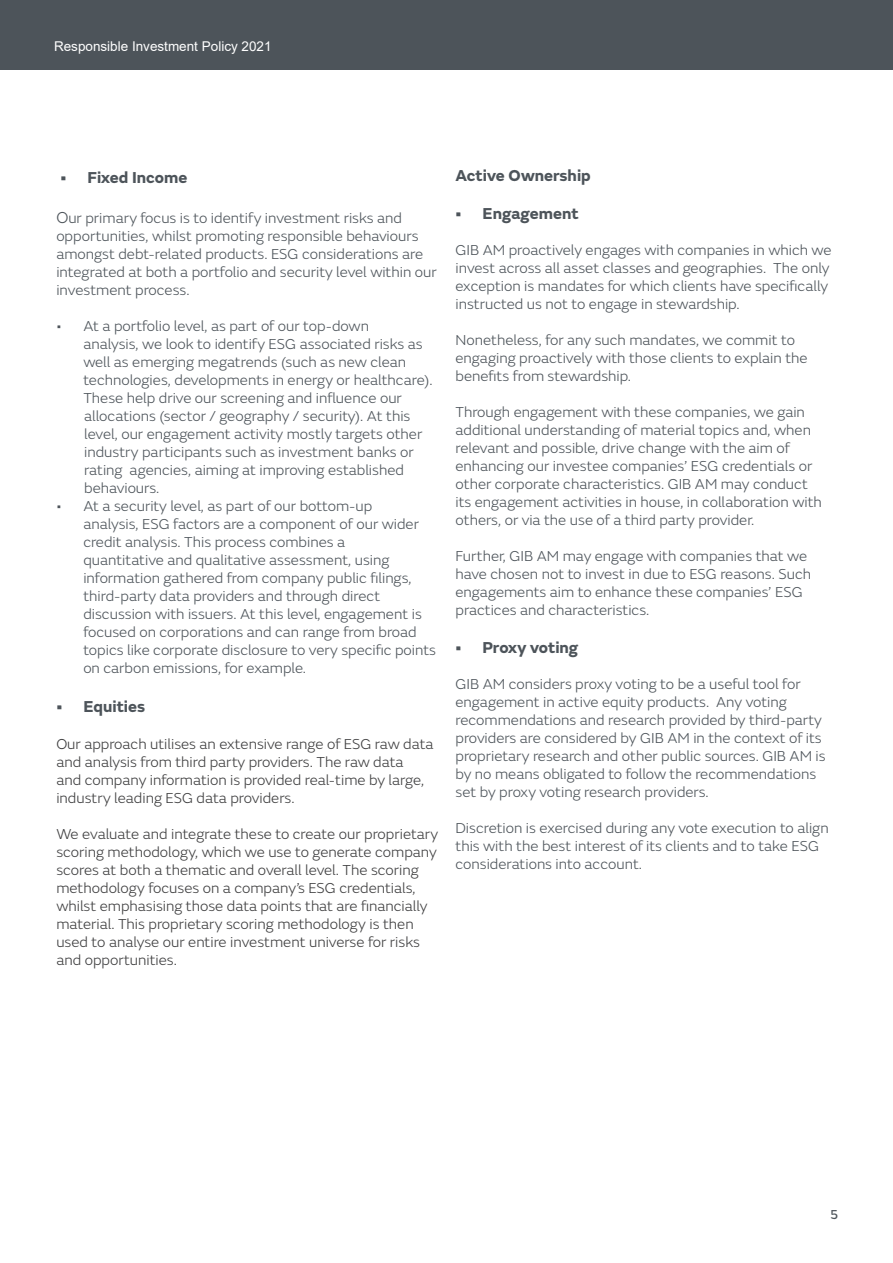
<style>
.page{position:relative;width:893px;height:1263px;background:#fff}
.page>*{position:absolute;margin:0;border:0;box-sizing:border-box;transform-origin:0 0}
.t1{font:700 16.5px "FS Emeric";color:#4d545a}
.t2{font:300 15px/18px "FS Emeric";color:#4d545a}
.t3{font:300 15px/18px "FS Emeric";color:#3e3e3f}
.t4{font:13.5px "Arial";color:#fff}
.t5{font:13.5px "FS Emeric Core";color:#4d545a}
.s1{font-size:16.5px}
</style>
<div class="page">
<div style="left:0;top:0;width:893px;height:70px;background:#4d545a"></div>
<p class="t4" style="left:54px;top:37px;width:219px">Responsible Investment Policy 2021</p>
<p class="t1" style="left:61px;top:165px;width:128px">• Fixed Income</p>
<p class="t2" style="left:56px;top:208px;width:382px"><span class="s1">O</span>ur primary focus is to identify investment risks and opportunities, whilst promoting responsible behaviours amongst debt-related products. ESG considerations are integrated at both a portfolio and security level within our investment process.</p>
<p class="t2" style="left:83px;top:316px;width:351px;text-indent:-27px">• At a portfolio level, as part of our top-down<br>analysis, we look to identify ESG associated risks as well as emerging megatrends (such as new clean technologies, developments in energy or healthcare).<br>These help drive our screening and influence our</p>
<p class="t2" style="left:84px;top:406px;width:328px">allocations (sector / geography / security). At this</p>
<p class="t2" style="left:84px;top:424px;width:340px">level, our engagement activity mostly targets other</p>
<p class="t2" style="left:84px;top:442px;width:331px">industry participants such as investment banks or</p>
<p class="t2" style="left:84px;top:460px;width:321px">rating agencies, aiming at improving established</p>
<p class="t2" style="left:84px;top:478px;width:77px">behaviours.</p>
<p class="t2" style="left:83px;top:496px;width:337px;text-indent:-27px">• At a security level, as part of our bottom-up analysis, ESG factors are a component of our wider credit analysis. This process combines a</p>
<p class="t2" style="left:83px;top:550px;width:330px">quantitative and qualitative assessment, using information gathered from company public filings, third-party data providers and through direct</p>
<p class="t2" style="left:83px;top:604px;width:354px">discussion with issuers. At this level, engagement is focused on corporations and can range from broad topics like corporate disclosure to very specific points on carbon emissions, for example.</p>
<p class="t1" style="left:56px;top:694px;width:90px">• Equities</p>
<p class="t3" style="left:56px;top:734px;width:379px">Our approach utilises an extensive range of ESG raw data and analysis from third party providers. The raw data<br>and company information is provided real-time by large, industry leading ESG data providers.</p>
<p class="t3" style="left:56px;top:824px;width:383px">We evaluate and integrate these to create our proprietary scoring methodology, which we use to generate company scores at both a thematic and overall level. The scoring methodology focuses on a company’s ESG credentials, whilst emphasising those data points that are financially material. This proprietary scoring methodology is then used to analyse our entire investment universe for risks and opportunities.</p>
<p class="t1" style="left:455px;top:163px;width:137px">Active Ownership</p>
<p class="t1" style="left:455px;top:201px;width:125px">• Engagement</p>
<p class="t2" style="left:455px;top:241px;width:377px">GIB AM proactively engages with companies in which we invest across all asset classes and geographies. The only exception is mandates for which clients have specifically instructed us not to engage in stewardship.</p>
<p class="t2" style="left:455px;top:331px;width:341px">Nonetheless, for any such mandates, we commit to</p>
<p class="t2" style="left:455px;top:349px;width:354px">engaging proactively with those clients to explain the</p>
<p class="t2" style="left:455px;top:367px;width:177px">benefits from stewardship.</p>
<p class="t2" style="left:455px;top:403px;width:351px">Through engagement with these companies, we gain</p>
<p class="t2" style="left:455px;top:421px;width:357px">additional understanding of material topics and, when relevant and possible, drive change with the aim of</p>
<p class="t2" style="left:455px;top:457px;width:368px">enhancing our investee companies’ ESG credentials or other corporate characteristics. GIB AM may conduct its engagement activities in house, in collaboration with others, or via the use of a third party provider.</p>
<p class="t2" style="left:455px;top:547px;width:357px">Further, GIB AM may engage with companies that we have chosen not to invest in due to ESG reasons. Such engagements aim to enhance these companies’ ESG practices and characteristics.</p>
<p class="t1" style="left:455px;top:634px;width:124px">• Proxy voting</p>
<p class="t2" style="left:455px;top:674px;width:372px">GIB AM considers proxy voting to be a useful tool for engagement in active equity products. Any voting recommendations and research provided by third-party providers are considered by GIB AM in the context of its proprietary research and other public sources. GIB AM is by no means obligated to follow the recommendations set by proxy voting research providers.</p>
<p class="t2" style="left:455px;top:818px;width:375px">Discretion is exercised during any vote execution to align this with the best interest of its clients and to take ESG considerations into account.</p>
<p class="t5" style="left:830px;top:1204px;width:10px">5</p>
</div>
